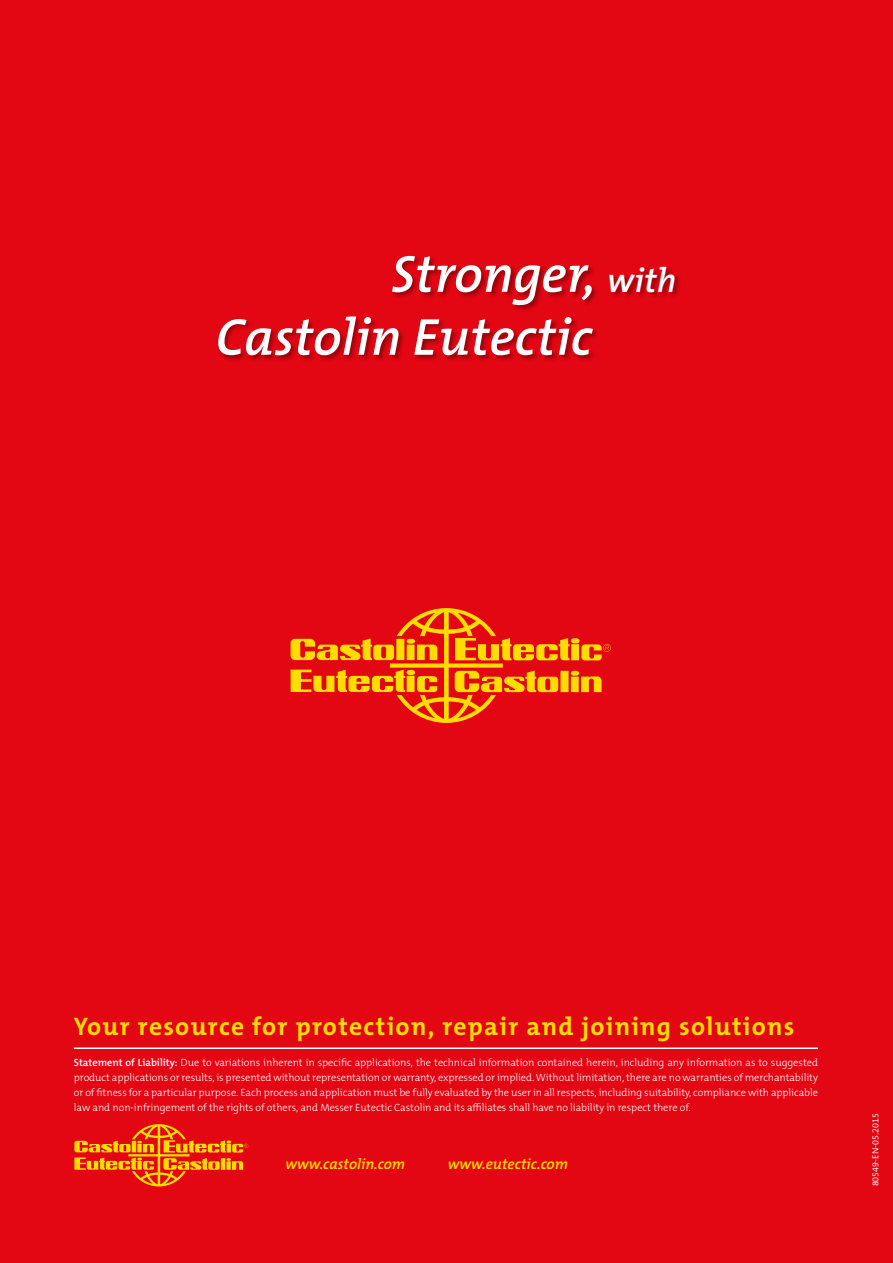
<style>
.page{position:relative;width:893px;height:1263px;background:#e30613}
.page>*{position:absolute;margin:0;border:0;box-sizing:border-box;transform-origin:0 0}
.t1{font:italic 600 52.5px/63px "The Mix B W6";color:#fff}
.t2{font:700 25.5px "The Mix B W7";letter-spacing:.05em;color:#fd0}
.t3{font:italic 600 15px "The Mix B W6";color:#fd0}
.t4{font:300 10.5px/15px "The Mix B W3";letter-spacing:-.005em;color:#fff;text-align:justify}
.t5{font:300 9px "The Mix B W4";color:#fff}
.s1{font-size:34.5px}
.s2{font-family:"The Mix B W6";font-weight:600}
</style>
<div class="page">
<svg style="left:291px;top:608px;width:320px;height:115px"></svg>
<div style="left:217px;top:255px;width:464px;height:107px;background:#000;opacity:.35"></div>
<svg style="left:74px;top:1124px;width:174px;height:62px"></svg>
<hr style="left:74px;top:1047px;width:744px;height:2px;background:#fff">
<h1 class="t1" style="left:216px;top:243px;width:462px;text-indent:176px">Stronger, <span class="s1">with<br></span>Castolin Eutectic</h1>
<h2 class="t2" style="left:74px;top:1010px;width:722px">Your resource for protection, repair and joining solutions</h2>
<p class="t4" style="left:74px;top:1054px;width:746px"><span class="s2">Statement of Liability:</span> Due to variations inherent in specific applications, the technical information contained herein, including any information as to suggested product applications or results, is presented without representation or warranty, expressed or implied. Without limitation, there are no warranties of merchantability or of fitness for a particular purpose. Each process and application must be fully evaluated by the user in all respects, including suitability, compliance with applicable law and non-infringement of the rights of others, and Messer Eutectic Castolin and its affiliates shall have no liability in respect there of.</p>
<h3 class="t3" style="left:285px;top:1155px;width:121px">www.castolin.com</h3>
<h3 class="t3" style="left:448px;top:1155px;width:122px">www.eutectic.com</h3>
<p class="t5" style="left:869px;top:1186px;width:75px;rotate:-90deg">80549-EN-05.2015</p>
</div>
